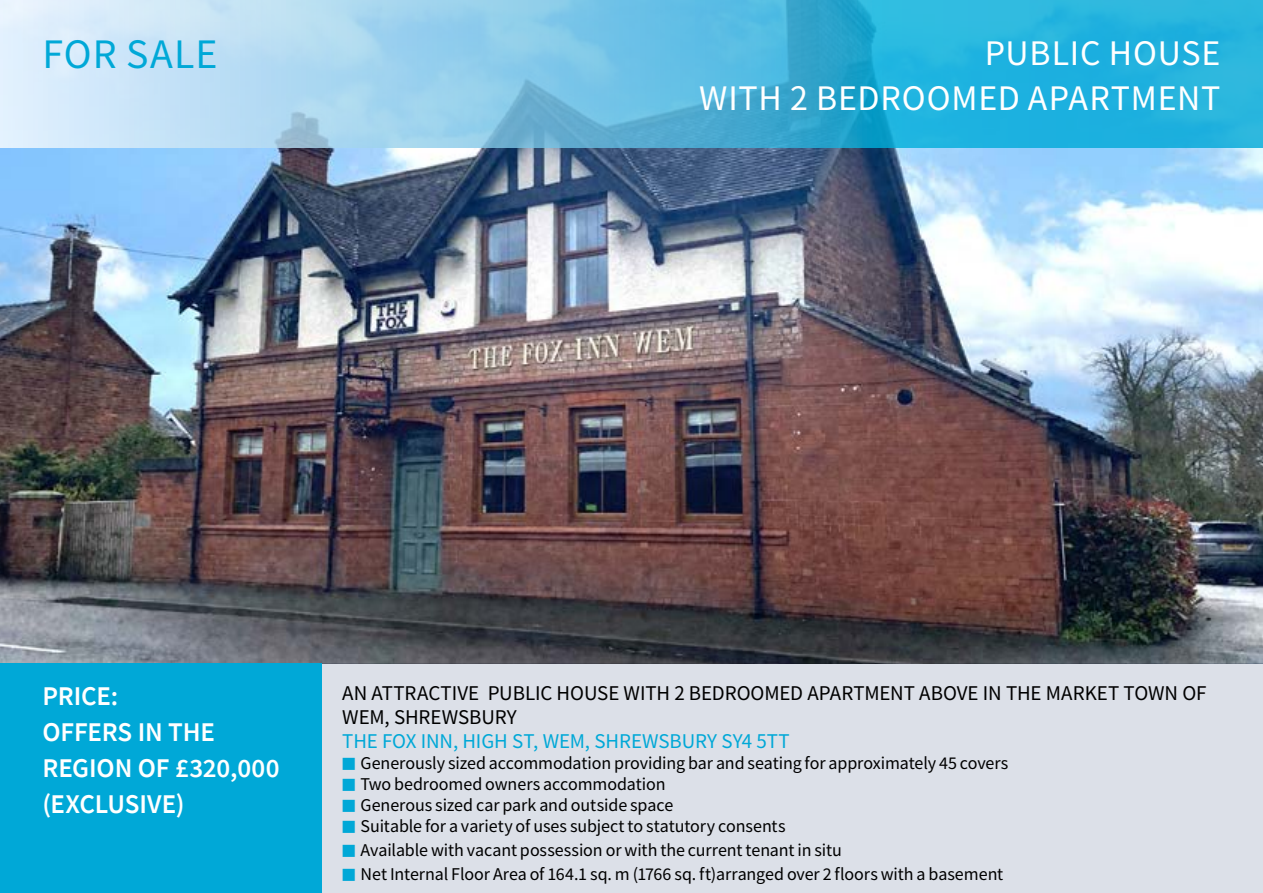
<style>
.page{position:relative;width:1263px;height:893px;background:#fff}
.page>*{position:absolute;margin:0;border:0;box-sizing:border-box;transform-origin:0 0}
.t1{font:42px "Source Sans Variable";letter-spacing:.025em;color:#00a8d7}
.t2{font:36px/45px "Source Sans Variable";letter-spacing:.02em;color:#fff;text-align:right}
.t3{font:600 27px/36px "Source Sans Pro";letter-spacing:-.005em;color:#fff}
.t4{font:21px/24px "Source Sans Variable";letter-spacing:-.005em;color:#000}
.t5{font:21px "Source Sans Variable";letter-spacing:-.005em;color:#00a8d7}
.t6{font:18px "Source Sans Variable";letter-spacing:-.005em;color:#000}
.s1{font-size:15px;color:#00a8d7}
</style>
<div class="page">
<img style="left:0;top:148px;width:1263px;height:515px">
<svg style="left:0;top:0;width:1263px;height:148px;background:#6ec4e5"></svg>
<div style="left:321px;top:663px;width:942px;height:230px;background:#dce0e8"></div>
<div style="left:0;top:663px;width:321px;height:230px;background:#00a8d7"></div>
<h1 class="t1" style="left:43px;top:28px;width:176px">FOR SALE</h1>
<h2 class="t2" style="left:699px;top:31px;width:523px">PUBLIC HOUSE<br>WITH 2 BEDROOMED APARTMENT</h2>
<h3 class="t3" style="left:43px;top:678px;width:239px">PRICE:<br>OFFERS IN THE<br>REGION OF £320,000 (EXCLUSIVE)</h3>
<p class="t4" style="left:342px;top:682px;width:866px">AN ATTRACTIVE PUBLIC HOUSE WITH 2 BEDROOMED APARTMENT ABOVE IN THE MARKET TOWN OF<br>WEM, SHREWSBURY</p>
<p class="t5" style="left:342px;top:729px;width:449px">THE FOX INN, HIGH ST, WEM, SHREWSBURY SY4 5TT</p>
<p class="t6" style="left:342px;top:752px;width:667px"><span class="s1">■</span> Generously sized accommodation providing bar and seating for approximately 45 covers</p>
<p class="t6" style="left:342px;top:773px;width:325px"><span class="s1">■</span> Two bedroomed owners accommodation</p>
<p class="t6" style="left:342px;top:794px;width:332px"><span class="s1">■</span> Generous sized car park and outside space</p>
<p class="t6" style="left:342px;top:815px;width:445px"><span class="s1">■</span> Suitable for a variety of uses subject to statutory consents</p>
<p class="t6" style="left:342px;top:839px;width:501px"><span class="s1">■</span> Available with vacant possession or with the current tenant in situ</p>
<p class="t6" style="left:342px;top:863px;width:662px"><span class="s1">■</span> Net Internal Floor Area of 164.1 sq. m (1766 sq. ft)arranged over 2 floors with a basement</p>
</div>
